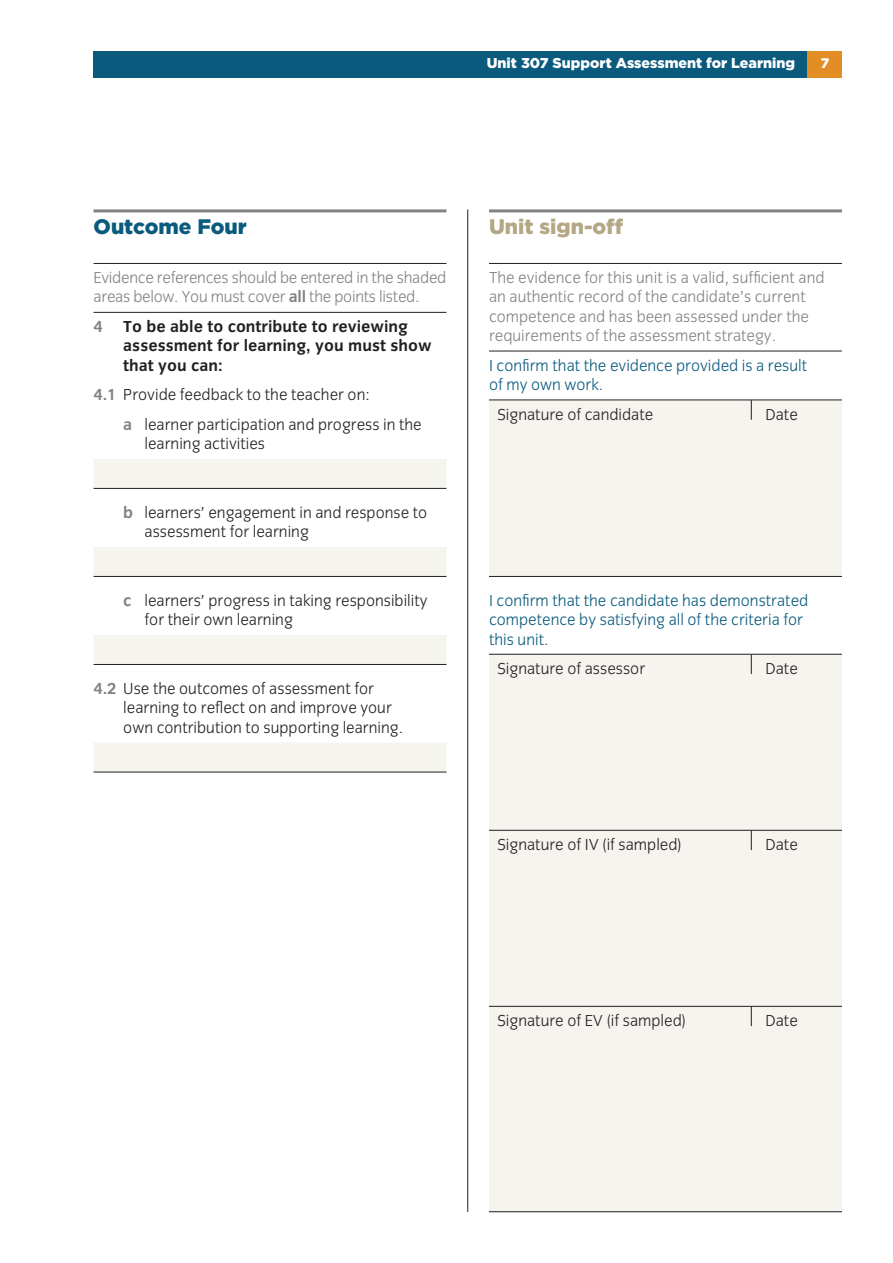
<style>
.page{position:relative;width:893px;height:1263px;background:#fff}
.page>*{position:absolute;margin:0;border:0;box-sizing:border-box;transform-origin:0 0}
.STL_Headline_lowerca{font:900 21px "Gotham";color:#b3a883}
.STL_Headline_lowerca-2{font:900 21px "Gotham";color:#0a5a7e}
.STL_Body_Copy__outco{font:300 16.5px/19.5px "Congress Sans";color:#231f20}
.STL_Body_Copy__grey{font:300 16.5px/19.5px "Congress Sans";color:#808285}
.STL_Body_Copy__colou{font:300 16.5px/19.5px "Congress Sans";color:#0a5a7e}
.STL_Outcome_grey_cop{font:300 16.5px/19.5px "Congress Sans";letter-spacing:-.015em;color:#808285}
.STL_Body_Copy__outco-2{font:700 16.5px/19.5px "Congress Sans";color:#231f20}
.t1{font:900 14.25px "Gotham";color:#fff}
.t2{font:900 13.8px "Gotham";color:#fff}
.s1{font-weight:700}
.s2{color:#808285}
.s3{font-weight:700;color:#808285}
</style>
<div class="page">
<div style="left:489px;top:400px;width:353px;height:176px;background:#f5f4ef"></div>
<div style="left:489px;top:654px;width:353px;height:558px;background:#f5f4ef"></div>
<hr style="left:489px;top:209px;width:353px;height:3px;background:#808285">
<hr style="left:489px;top:263px;width:353px;height:1px;background:#231f20">
<hr style="left:489px;top:351px;width:353px;height:1px;background:#231f20">
<hr style="left:489px;top:400px;width:353px;height:1px;background:#231f20">
<hr style="left:489px;top:654px;width:353px;height:1px;background:#231f20">
<hr style="left:489px;top:830px;width:353px;height:1px;background:#231f20">
<hr style="left:489px;top:1006px;width:353px;height:1px;background:#231f20">
<svg style="left:751px;top:400px;width:1px;height:20px"></svg>
<svg style="left:751px;top:654px;width:1px;height:20px"></svg>
<svg style="left:751px;top:830px;width:1px;height:20px"></svg>
<svg style="left:751px;top:1006px;width:1px;height:20px"></svg>
<hr style="left:489px;top:576px;width:353px;height:1px;background:#231f20">
<hr style="left:489px;top:1211px;width:353px;height:1px;background:#231f20">
<hr style="left:94px;top:209px;width:352px;height:3px;background:#808285">
<hr style="left:94px;top:263px;width:352px;height:1px;background:#231f20">
<hr style="left:94px;top:312px;width:352px;height:1px;background:#231f20">
<div style="left:94px;top:459px;width:352px;height:29px;background:#f5f4ef"></div>
<hr style="left:94px;top:488px;width:352px;height:1px;background:#231f20">
<div style="left:94px;top:547px;width:352px;height:29px;background:#f5f4ef"></div>
<hr style="left:94px;top:576px;width:352px;height:1px;background:#231f20">
<div style="left:94px;top:635px;width:352px;height:29px;background:#f5f4ef"></div>
<hr style="left:94px;top:664px;width:352px;height:1px;background:#231f20">
<div style="left:94px;top:742px;width:352px;height:30px;background:#f5f4ef"></div>
<hr style="left:94px;top:772px;width:352px;height:1px;background:#231f20">
<hr style="left:467px;top:209px;width:1px;height:1003px;background:#231f20">
<div style="left:94px;top:51px;width:714px;height:26px;background:#0a5a7e"></div>
<div style="left:808px;top:51px;width:34px;height:26px;background:#e28e25"></div>
<p class="t1" style="left:487px;top:55px;width:310px">Unit 307 Support Assessment for Learning</p>
<p class="t2" style="left:821px;top:55px;width:10px">7</p>
<p class="STL_Headline_lowerca-2" style="left:94px;top:214px;width:155px">Outcome Four</p>
<p class="STL_Outcome_grey_cop" style="left:94px;top:268px;width:354px">Evidence references should be entered in the shaded areas below. You must cover <span class="s1">all</span> the points listed.</p>
<p class="STL_Body_Copy__outco-2" style="left:123px;top:316px;width:310px;text-indent:-30px"><span class="s2">4</span> To be able to contribute to reviewing assessment for learning, you must show that you can:</p>
<p class="STL_Body_Copy__outco" style="left:94px;top:385px;width:278px"><span class="s3">4.1</span> Provide feedback to the teacher on:</p>
<p class="STL_Body_Copy__outco" style="left:145px;top:414px;width:279px;text-indent:-21px"><span class="s3">a</span> learner participation and progress in the learning activities</p>
<p class="STL_Body_Copy__outco" style="left:145px;top:502px;width:284px;text-indent:-21px"><span class="s3">b</span> learners’ engagement in and response to assessment for learning</p>
<p class="STL_Body_Copy__outco" style="left:145px;top:590px;width:285px;text-indent:-21px"><span class="s3">c</span> learners’ progress in taking responsibility for their own learning</p>
<p class="STL_Body_Copy__outco" style="left:123px;top:678px;width:281px;text-indent:-30px"><span class="s3">4.2</span> Use the outcomes of assessment for learning to reflect on and improve your own contribution to supporting learning.</p>
<p class="STL_Headline_lowerca" style="left:489px;top:214px;width:136px">Unit sign-off</p>
<p class="STL_Body_Copy__grey" style="left:489px;top:268px;width:337px">The evidence for this unit is a valid, sufficient and an authentic record of the candidate’s current competence and has been assessed under the requirements of the assessment strategy.</p>
<p class="STL_Body_Copy__colou" style="left:489px;top:356px;width:320px">I confirm that the evidence provided is a result of my own work.</p>
<p class="STL_Body_Copy__outco" style="left:497px;top:405px;width:157px">Signature of candidate</p>
<p class="STL_Body_Copy__outco" style="left:765px;top:405px;width:34px">Date</p>
<p class="STL_Body_Copy__colou" style="left:489px;top:590px;width:321px">I confirm that the candidate has demonstrated competence by satisfying all of the criteria for this unit.</p>
<p class="STL_Body_Copy__outco" style="left:497px;top:659px;width:149px">Signature of assessor</p>
<p class="STL_Body_Copy__outco" style="left:765px;top:659px;width:34px">Date</p>
<p class="STL_Body_Copy__outco" style="left:497px;top:835px;width:186px">Signature of IV (if sampled)</p>
<p class="STL_Body_Copy__outco" style="left:765px;top:835px;width:34px">Date</p>
<p class="STL_Body_Copy__outco" style="left:497px;top:1011px;width:190px">Signature of EV (if sampled)</p>
<p class="STL_Body_Copy__outco" style="left:765px;top:1011px;width:34px">Date</p>
</div>
